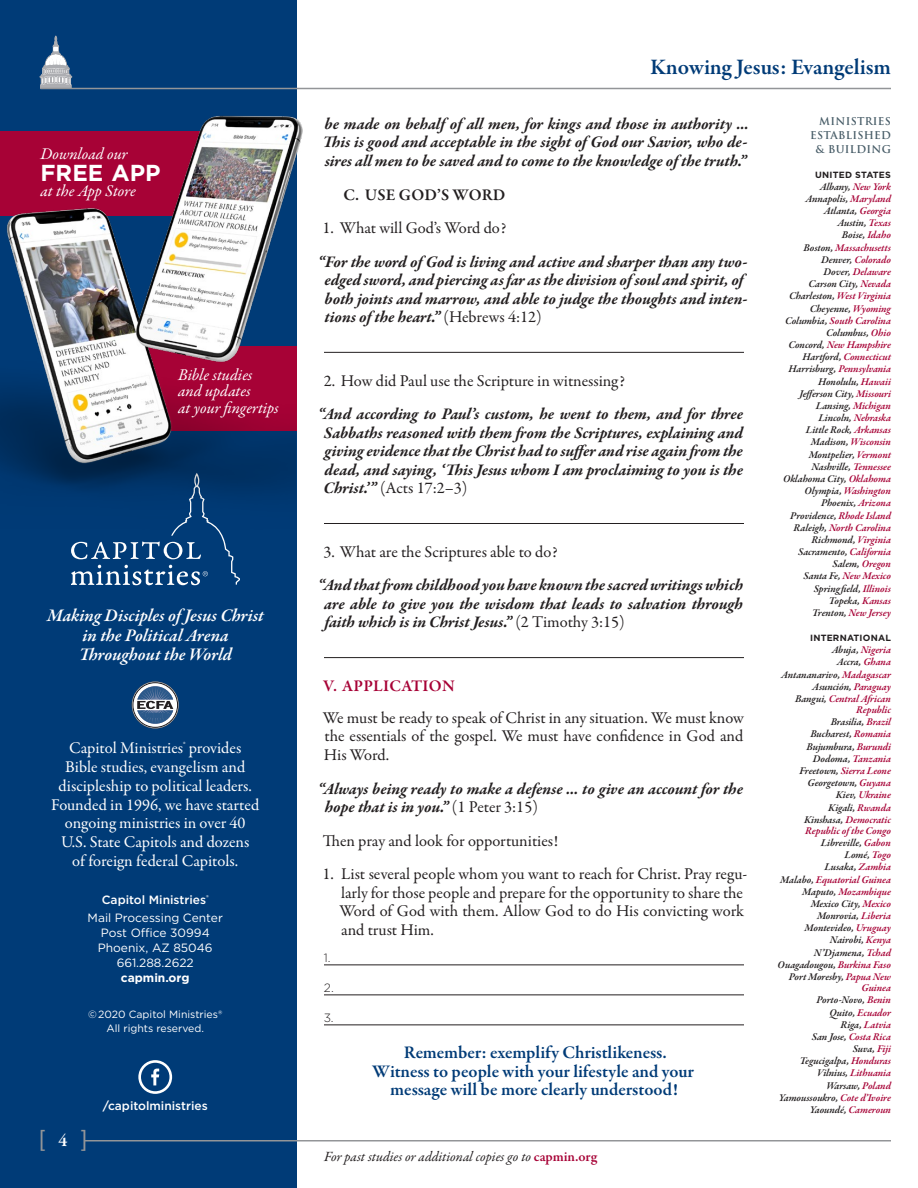
<style>
.page{position:relative;width:918px;height:1188px;background:#fff}
.page>*{position:absolute;margin:0;border:0;box-sizing:border-box;transform-origin:0 0}
.t1{font:24px "Eurostile";color:#939598}
.t2{font:23.1px "Gotham Bold SC850";color:#fff}
.t3{font:600 22.5px "Garamond Premr Pro";letter-spacing:-.005em;color:#003b77}
.Pull_Quote{font:600 18px/18.6px "Garamond Premr Pro";color:#003b77;text-align:center}
.t4{font:italic 600 18px/19.5px "Garamond Premr Pro";letter-spacing:-.005em;color:#fff;text-align:center}
.Scripture_Bold_Itali{font:italic 700 16.5px/18.5px "Garamond Premr Pro";letter-spacing:-.005em;color:#231f20;text-align:justify}
.Scripture_Bold_Itali-2{font:16.5px/18.5px "Garamond Premr Pro";letter-spacing:-.005em;color:#231f20;text-align:justify}
.t5{font:16.5px/18.8px "Garamond Premr Pro";color:#fff;text-align:center}
.t6{font:italic 16.5px/16.5px "Garamond Premr Pro";letter-spacing:-.005em;color:#fff}
.t7{font:600 16.5px "Garamond Premr Pro";letter-spacing:.01em;color:#231f20}
.t8{font:600 16.5px "Garamond Premr Pro";letter-spacing:.015em;color:#a70236}
.t9{font:italic 14.1px "Garamond Premr Pro";letter-spacing:-.005em;color:#231f20}
.t10{font:12px/15px "Gotham";color:#fff;text-align:center}
.t11{font:500 12px "Gotham";color:#fff}
.t12{font:700 12px "Gotham";color:#fff}
.Answer_line{font:300 12px "Gotham";color:#231f20}
.t13{font:italic 600 10.5px/12.1px "Garamond Premr Pro";letter-spacing:-.005em;color:#231f20;text-align:right}
.t14{font:10.5px/13.5px "Gotham";color:#fff;text-align:center}
.t15{font:700 10.5px/13.6px "Trajan";letter-spacing:.025em;color:#475c67;text-align:right}
.t16{font:700 9px "Gotham";letter-spacing:.025em;color:#231f20}
.s1{font-weight:500}
.s2{font-family:"Garamond Premr Pro";font-weight:600;font-size:18px;color:#fff}
.s3{font-weight:400;font-style:normal}
.s4{color:#a70236}
.s5{font-weight:600;font-style:normal;color:#a70236}
</style>
<div class="page">
<div style="left:0;top:0;width:297px;height:1188px;background:#003b77"></div>
<svg style="left:71px;top:574px;width:169px;height:11px"></svg>
<svg style="left:132px;top:681px;width:47px;height:48px"></svg>
<svg style="left:138px;top:1060px;width:34px;height:34px"></svg>
<img style="left:0;top:115px;width:332px;height:459px">
<hr style="left:84px;top:1140px;width:807px;height:2px;background:#939598">
<svg style="left:40px;top:36px;width:32px;height:52px"></svg>
<hr style="left:40px;top:88px;width:851px;height:1px;background:#939598">
<hr style="left:324px;top:352px;width:420px;height:1px;background:#231f20">
<hr style="left:324px;top:523px;width:420px;height:1px;background:#231f20">
<hr style="left:324px;top:657px;width:420px;height:1px;background:#231f20">
<hr style="left:324px;top:965px;width:420px;height:1px;background:#231f20">
<hr style="left:324px;top:995px;width:420px;height:1px;background:#231f20">
<hr style="left:324px;top:1025px;width:420px;height:1px;background:#231f20">
<h3 class="t6" style="left:40px;top:146px;width:89px">Download our</h3>
<h2 class="t2" style="left:40px;top:158px;width:122px">FREE APP</h2>
<h3 class="t6" style="left:40px;top:184px;width:97px">at the App Store</h3>
<h3 class="t6" style="left:178px;top:367px;width:102px">Bible studies and updates<br>at your fingertips</h3>
<h3 class="t4" style="left:47px;top:607px;width:218px">Making Disciples of Jesus Christ in the Political Arena<br>Throughout the World</h3>
<h3 class="t5" style="left:51px;top:739px;width:210px">Capitol Ministries<sup>®</sup> provides<br>Bible studies, evangelism and discipleship to political leaders.<br>Founded in 1996, we have started ongoing ministries in over 40<br>U.S. State Capitols and dozens<br>of foreign federal Capitols.</h3>
<p class="t10" style="left:88px;top:891px;width:137px;line-height:18px"><span class="s1">Capitol Ministries</span><sup>®<br></sup>Mail Processing Center</p>
<p class="t10" style="left:98px;top:925px;width:116px">Post Office 30994<br>Phoenix, AZ 85046<br>661.288.2622</p>
<p class="t12" style="left:121px;top:970px;width:70px">capmin.org</p>
<p class="t14" style="left:88px;top:1007px;width:136px">©2020 Capitol Ministries®<br>All rights reserved.</p>
<h1 class="t1" style="left:39px;top:1126px;width:49px">[ <span class="s2">4</span> ]</h1>
<p class="t11" style="left:103px;top:1098px;width:106px">/capitolministries</p>
<h3 class="t3" style="left:650px;top:54px;width:242px">Knowing Jesus: Evangelism</h3>
<p class="Scripture_Bold_Itali" style="left:323px;top:115px;width:427px">be made on behalf of all men, for kings and those in authority … This is good and acceptable in the sight of God our Savior, who de&shy;sires all men to be saved and to come to the knowledge of the truth.”</p>
<p class="t7" style="left:344px;top:184px;width:163px">C. USE GOD’S WORD</p>
<p class="Scripture_Bold_Itali-2" style="left:323px;top:219px;width:185px">1. What will God’s Word do?</p>
<p class="Scripture_Bold_Itali" style="left:325px;top:253px;width:425px;text-align:left;text-indent:-7px">“For the word of God is living and active and sharper than any two&shy;edged sword, and piercing as far as the division of soul and spirit, of both joints and marrow, and able to judge the thoughts and inten&shy;tions of the heart.” <span class="s3">(Hebrews 4:12)</span></p>
<p class="t15" style="left:810px;top:115px;width:82px">MINISTRIES<br>ESTABLISHED &amp; BUILDING</p>
<p class="t16" style="left:815px;top:168px;width:77px">UNITED STATES</p>
<p class="t13" style="left:783px;top:181px;width:109px">Albany, <span class="s4">New York<br></span>Annapolis, <span class="s4">Maryland<br></span>Atlanta, <span class="s4">Georgia<br></span>Austin, <span class="s4">Texas<br></span>Boise, <span class="s4">Idaho<br></span>Boston, <span class="s4">Massachusetts<br></span>Denver, <span class="s4">Colorado<br></span>Dover, <span class="s4">Delaware<br></span>Carson City, <span class="s4">Nevada<br></span>Charleston, <span class="s4">West Virginia<br></span>Cheyenne, <span class="s4">Wyoming<br></span>Columbia, <span class="s4">South Carolina<br></span>Columbus, <span class="s4">Ohio<br></span>Concord, <span class="s4">New Hampshire<br></span>Hartford, <span class="s4">Connecticut<br></span>Harrisburg, <span class="s4">Pennsylvania<br></span>Honolulu, <span class="s4">Hawaii<br></span>Jefferson City, <span class="s4">Missouri<br></span>Lansing, <span class="s4">Michigan<br></span>Lincoln, <span class="s4">Nebraska<br></span>Little Rock, <span class="s4">Arkansas<br></span>Madison, <span class="s4">Wisconsin<br></span>Montpelier, <span class="s4">Vermont<br></span>Nashville, <span class="s4">Tennessee<br></span>Oklahoma City, <span class="s4">Oklahoma<br></span>Olympia, <span class="s4">Washington<br></span>Phoenix, <span class="s4">Arizona<br></span>Providence, <span class="s4">Rhode Island<br></span>Raleigh, <span class="s4">North Carolina<br></span>Richmond, <span class="s4">Virginia<br></span>Sacramento, <span class="s4">California<br></span>Salem, <span class="s4">Oregon<br></span>Santa Fe, <span class="s4">New Mexico<br></span>Springfield, <span class="s4">Illinois<br></span>Topeka, <span class="s4">Kansas<br></span>Trenton, <span class="s4">New Jersey</span></p>
<p class="t16" style="left:810px;top:632px;width:82px">INTERNATIONAL</p>
<p class="t13" style="left:778px;top:644px;width:115px">Abuja, <span class="s4">Nigeria<br></span>Accra, <span class="s4">Ghana<br></span>Antananarivo, <span class="s4">Madagascar<br></span>Asunción, <span class="s4">Paraguay<br></span>Bangui, <span class="s4">Central African<br>Republic<br></span>Brasilia, <span class="s4">Brazil<br></span>Bucharest, <span class="s4">Romania<br></span>Bujumbura, <span class="s4">Burundi<br></span>Dodoma, <span class="s4">Tanzania<br></span>Freetown, <span class="s4">Sierra Leone<br></span>Georgetown, <span class="s4">Guyana<br></span>Kiev, <span class="s4">Ukraine<br></span>Kigali, <span class="s4">Rwanda<br></span>Kinshasa, <span class="s4">Democratic<br>Republic of the Congo<br></span>Libreville, <span class="s4">Gabon<br></span>Lomé, <span class="s4">Togo<br></span>Lusaka, <span class="s4">Zambia<br></span>Malabo, <span class="s4">Equatorial Guinea<br></span>Maputo, <span class="s4">Mozambique<br></span>Mexico City, <span class="s4">Mexico<br></span>Monrovia, <span class="s4">Liberia<br></span>Montevideo, <span class="s4">Uruguay<br></span>Nairobi, <span class="s4">Kenya<br></span>N’Djamena, <span class="s4">Tchad<br></span>Ouagadougou, <span class="s4">Burkina Faso<br></span>Port Moresby, <span class="s4">Papua New<br>Guinea<br></span>Porto-Novo, <span class="s4">Benin<br></span>Quito, <span class="s4">Ecuador<br></span>Riga, <span class="s4">Latvia<br></span>San Jose, <span class="s4">Costa Rica<br></span>Suva, <span class="s4">Fiji<br></span>Tegucigalpa, <span class="s4">Honduras<br></span>Vilnius, <span class="s4">Lithuania<br></span>Warsaw, <span class="s4">Poland<br></span>Yamoussoukro, <span class="s4">Cote d’Ivoire<br></span>Yaoundé, <span class="s4">Cameroun</span></p>
<p class="Scripture_Bold_Itali-2" style="left:324px;top:372px;width:303px">2. How did Paul use the Scripture in witnessing?</p>
<p class="Scripture_Bold_Itali" style="left:324px;top:406px;width:421px;text-indent:-6px">“And according to Paul’s custom, he went to them, and for three Sabbaths reasoned with them from the Scriptures, explaining and giving evidence that the Christ had to suffer and rise again from the dead, and saying, ‘This Jesus whom I am proclaiming to you is the Christ.’” <span class="s3">(Acts 17:2–3)</span></p>
<p class="Scripture_Bold_Itali-2" style="left:323px;top:543px;width:236px">3. What are the Scriptures able to do?</p>
<p class="Scripture_Bold_Itali" style="left:324px;top:577px;width:421px;text-indent:-6px">“And that from childhood you have known the sacred writings which are able to give you the wisdom that leads to salvation through faith which is in Christ Jesus.” <span class="s3">(2 Timothy 3:15)</span></p>
<p class="t8" style="left:323px;top:676px;width:133px">V. APPLICATION</p>
<p class="Scripture_Bold_Itali-2" style="left:323px;top:709px;width:423px">We must be ready to speak of Christ in any situation. We must know the essentials of the gospel. We must have confidence in God and His Word.</p>
<p class="Scripture_Bold_Itali" style="left:325px;top:780px;width:420px;text-indent:-7px">“Always being ready to make a defense … to give an account for the hope that is in you.” <span class="s3">(1 Peter 3:15)</span></p>
<p class="Scripture_Bold_Itali-2" style="left:323px;top:832px;width:237px">Then pray and look for opportunities!</p>
<p class="Scripture_Bold_Itali-2" style="left:339px;top:865px;width:409px;text-align:left;text-indent:-17px">1. List several people whom you want to reach for Christ. Pray regu&shy;larly for those people and prepare for the opportunity to share the Word of God with them. Allow God to do His convicting work and trust Him.</p>
<p class="Answer_line" style="left:324px;top:950px;width:8px">1.</p>
<p class="Answer_line" style="left:324px;top:980px;width:11px">2.</p>
<p class="Answer_line" style="left:324px;top:1010px;width:12px">3.</p>
<p class="Pull_Quote" style="left:372px;top:1044px;width:323px">Remember: exemplify Christlikeness.<br>Witness to people with your lifestyle and your message will be more clearly understood!</p>
<h3 class="t9" style="left:324px;top:1148px;width:275px">For past studies or additional copies go to <span class="s5">capmin.org</span></h3>
</div>
